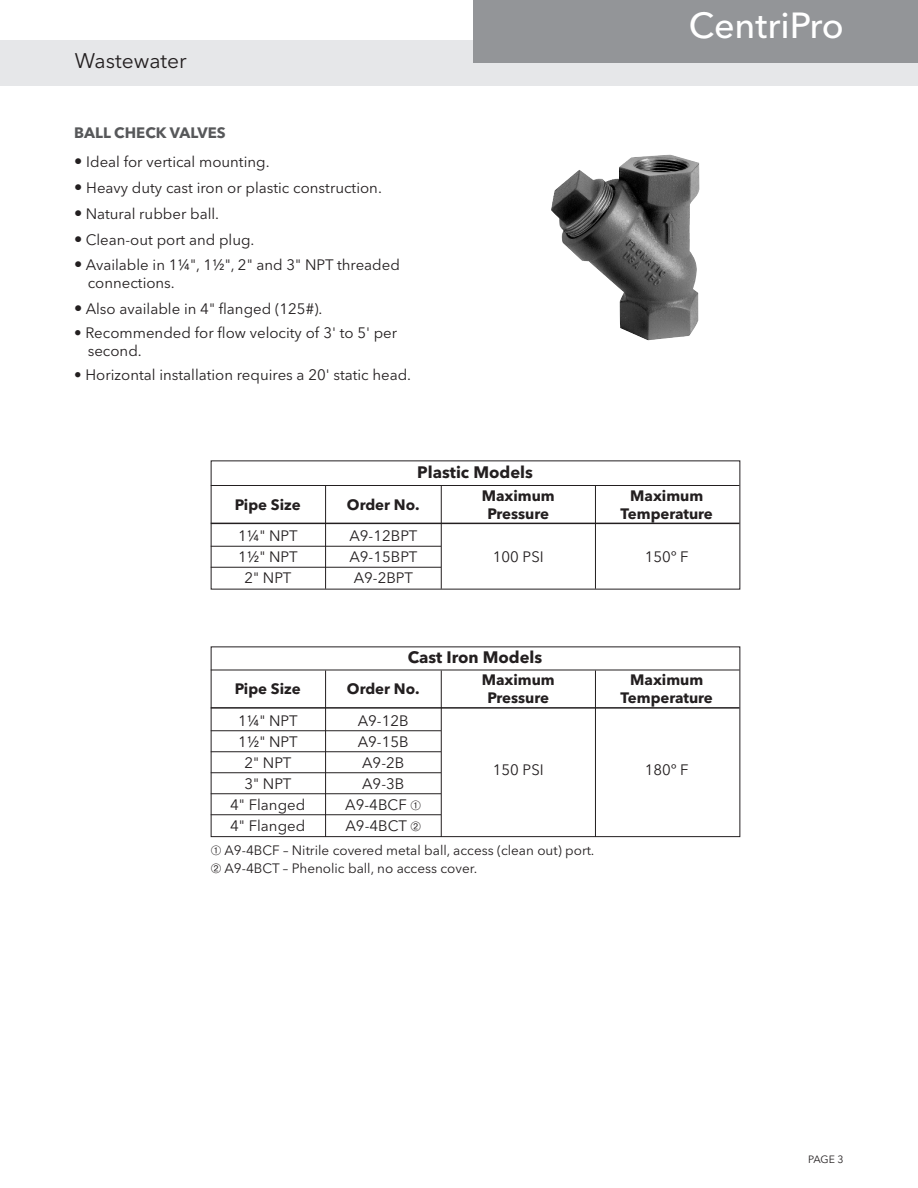
<style>
.page{position:relative;width:918px;height:1188px;background:#fff}
.page>*{position:absolute;margin:0;border:0;box-sizing:border-box;transform-origin:0 0}
.t1{font:500 36px "Avenir Next LT Pro";color:#fff}
.t2{font:21px "Avenir Next LT Pro";color:#231f20}
.t3{font:700 16.5px "Avenir Next LT Pro";color:#231f20}
.t4{font:15px/18px "Avenir Next LT Pro";color:#231f20}
.t5{font:700 15px "Avenir Next LT Pro";color:#231f20}
.t6{font:700 15px "Avenir Next LT Pro";color:#57585a}
.t7{font:13.5px "Avenir Next LT Pro";color:#231f20}
.t8{font:10.5px "Avenir Next LT Pro";color:#231f20}
.s1{font-size:16.5px}
</style>
<div class="page">
<div style="left:0;top:40px;width:918px;height:46px;background:#e6e7e9"></div>
<hr style="left:0;top:0;width:1px;height:63px;background:#939598">
<div style="left:473px;top:0;width:445px;height:63px;background:#939598"></div>
<img style="left:551px;top:155px;width:148px;height:185px">
<div style="left:211px;top:646px;width:529px;height:191px;border:1px solid #231f20"></div>
<hr style="left:211px;top:670px;width:529px;height:1px;background:#231f20">
<hr style="left:211px;top:707px;width:529px;height:2px;background:#231f20">
<hr style="left:211px;top:730px;width:230px;height:1px;background:#231f20">
<hr style="left:211px;top:751px;width:230px;height:1px;background:#231f20">
<hr style="left:211px;top:772px;width:230px;height:1px;background:#231f20">
<hr style="left:211px;top:793px;width:230px;height:1px;background:#231f20">
<hr style="left:211px;top:814px;width:230px;height:1px;background:#231f20">
<hr style="left:325px;top:670px;width:1px;height:167px;background:#231f20">
<hr style="left:441px;top:670px;width:1px;height:167px;background:#231f20">
<hr style="left:595px;top:670px;width:1px;height:167px;background:#231f20">
<hr style="left:211px;top:485px;width:529px;height:1px;background:#231f20">
<hr style="left:211px;top:523px;width:529px;height:1px;background:#231f20">
<hr style="left:211px;top:546px;width:230px;height:1px;background:#231f20">
<hr style="left:211px;top:567px;width:230px;height:1px;background:#231f20">
<hr style="left:325px;top:486px;width:1px;height:103px;background:#231f20">
<hr style="left:441px;top:486px;width:1px;height:103px;background:#231f20">
<hr style="left:595px;top:486px;width:1px;height:103px;background:#231f20">
<p class="t2" style="left:75px;top:49px;width:113px">Wastewater</p>
<p class="t6" style="left:74px;top:124px;width:153px">BALL CHECK VALVES</p>
<p class="t4" style="left:74px;top:153px;width:197px"><span class="s1">•</span> Ideal for vertical mounting.</p>
<p class="t4" style="left:74px;top:179px;width:309px"><span class="s1">•</span> Heavy duty cast iron or plastic construction.</p>
<p class="t4" style="left:74px;top:205px;width:146px"><span class="s1">•</span> Natural rubber ball.</p>
<p class="t4" style="left:74px;top:230px;width:182px"><span class="s1">•</span> Clean-out port and plug.</p>
<p class="t4" style="left:88px;top:256px;width:314px;text-indent:-14px"><span class="s1">•</span> Available in 1¼", 1½", 2" and 3" NPT threaded connections.</p>
<p class="t4" style="left:74px;top:300px;width:250px"><span class="s1">•</span> Also available in 4" flanged (125#).</p>
<p class="t4" style="left:88px;top:324px;width:311px;text-indent:-14px">• Recommended for flow velocity of 3' to 5' per second.</p>
<p class="t4" style="left:74px;top:366px;width:338px">• Horizontal installation requires a 20' static head.</p>
<p class="t3" style="left:417px;top:462px;width:117px">Plastic Models</p>
<p class="t1" style="left:689px;top:3px;width:156px">CentriPro</p>
<p class="t5" style="left:235px;top:495px;width:68px">Pipe Size</p>
<p class="t5" style="left:347px;top:495px;width:74px">Order No.</p>
<p class="t5" style="left:482px;top:486px;width:75px">Maximum</p>
<p class="t5" style="left:630px;top:486px;width:75px">Maximum</p>
<p class="t5" style="left:487px;top:504px;width:63px">Pressure</p>
<p class="t5" style="left:621px;top:504px;width:94px">Temperature</p>
<p class="t4" style="left:238px;top:527px;width:61px">1¼" NPT</p>
<p class="t4" style="left:349px;top:527px;width:70px">A9-12BPT</p>
<p class="t4" style="left:238px;top:548px;width:61px">1½" NPT</p>
<p class="t4" style="left:349px;top:548px;width:70px">A9-15BPT</p>
<p class="t4" style="left:493px;top:548px;width:52px">100 PSI</p>
<p class="t4" style="left:645px;top:548px;width:45px">150º F</p>
<p class="t4" style="left:244px;top:569px;width:49px">2" NPT</p>
<p class="t4" style="left:354px;top:569px;width:61px">A9-2BPT</p>
<p class="t3" style="left:408px;top:647px;width:136px">Cast Iron Models</p>
<p class="t5" style="left:235px;top:680px;width:68px">Pipe Size</p>
<p class="t5" style="left:347px;top:680px;width:74px">Order No.</p>
<p class="t4" style="left:238px;top:712px;width:61px">1¼" NPT</p>
<p class="t4" style="left:358px;top:712px;width:52px">A9-12B</p>
<p class="t4" style="left:238px;top:733px;width:61px">1½" NPT</p>
<p class="t4" style="left:358px;top:733px;width:52px">A9-15B</p>
<p class="t4" style="left:244px;top:754px;width:49px">2" NPT</p>
<p class="t4" style="left:362px;top:754px;width:44px">A9-2B</p>
<p class="t5" style="left:482px;top:671px;width:75px">Maximum</p>
<p class="t5" style="left:630px;top:671px;width:75px">Maximum</p>
<p class="t5" style="left:487px;top:689px;width:63px">Pressure</p>
<p class="t5" style="left:621px;top:689px;width:94px">Temperature</p>
<p class="t4" style="left:493px;top:761px;width:52px">150 PSI</p>
<p class="t4" style="left:645px;top:761px;width:45px">180º F</p>
<p class="t4" style="left:244px;top:775px;width:49px">3" NPT</p>
<p class="t4" style="left:362px;top:775px;width:44px">A9-3B</p>
<p class="t4" style="left:230px;top:796px;width:77px">4" Flanged</p>
<p class="t4" style="left:345px;top:796px;width:77px">A9-4BCF ➀</p>
<p class="t4" style="left:230px;top:817px;width:77px">4" Flanged</p>
<p class="t4" style="left:345px;top:817px;width:77px">A9-4BCT ➁</p>
<p class="t7" style="left:211px;top:842px;width:385px">➀ A9-4BCF – Nitrile covered metal ball, access (clean out) port.</p>
<p class="t7" style="left:211px;top:860px;width:268px">➁ A9-4BCT – Phenolic ball, no access cover.</p>
<p class="t8" style="left:808px;top:1153px;width:37px">PAGE 3</p>
</div>
